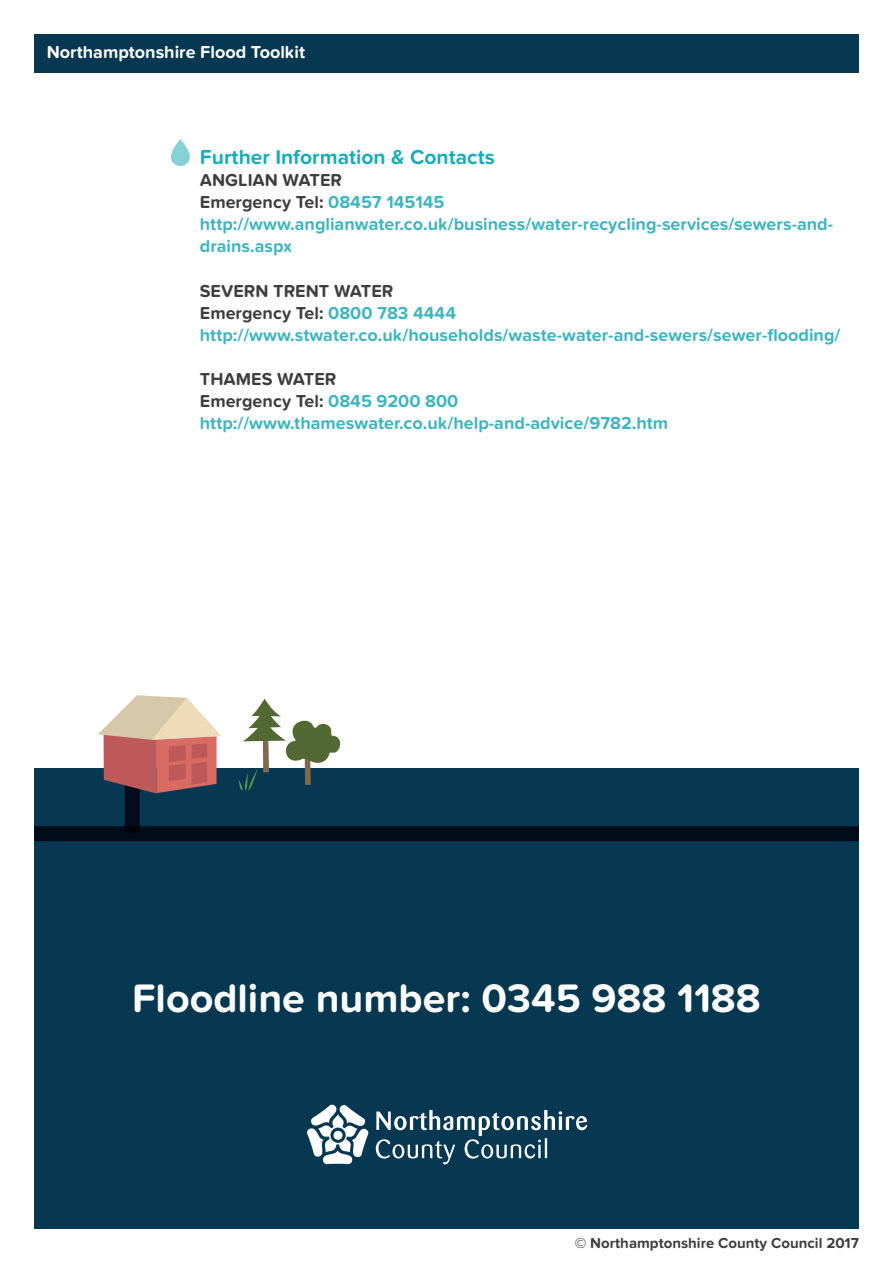
<style>
.page{position:relative;width:893px;height:1263px;background:#fff}
.page>*{position:absolute;margin:0;border:0;box-sizing:border-box;transform-origin:0 0}
.body{font:700 41.25px "Proxima Nova Soft";color:#fff}
.body-2{font:700 21px "Proxima Nova Soft";color:#17aeba}
.body-3{font:700 18px/22px "Proxima Nova Soft";color:#3fb5bf}
.body-4{font:700 18px "Proxima Nova Soft";color:#3e3e3f}
.t1{font:700 18px "Proxima Nova Soft";color:#fff}
.t2{font:700 15px "Proxima Nova Soft";color:#3e3e3f}
.s1{color:#3fb5bf}
</style>
<div class="page">
<div style="left:34px;top:34px;width:825px;height:38px;background:#073851"></div>
<svg style="left:171px;top:139px;width:19px;height:27px"></svg>
<div style="left:34px;top:769px;width:825px;height:460px;background:#073851"></div>
<svg style="left:307px;top:1104px;width:62px;height:60px"></svg>
<svg style="left:376px;top:1110px;width:211px;height:54px"></svg>
<hr style="left:545px;top:1138px;width:2px;height:20px;background:#fff">
<svg style="left:239px;top:699px;width:105px;height:92px"></svg>
<div style="left:125px;top:740px;width:15px;height:93px;background:#000c19"></div>
<div style="left:34px;top:826px;width:825px;height:15px;background:#000c19"></div>
<svg style="left:98px;top:695px;width:123px;height:98px"></svg>
<p class="t1" style="left:47px;top:41px;width:260px">Northamptonshire Flood Toolkit</p>
<p class="body-2" style="left:200px;top:145px;width:296px">Further Information &amp; Contacts</p>
<p class="body-4" style="left:200px;top:170px;width:144px">ANGLIAN WATER</p>
<p class="body-4" style="left:200px;top:192px;width:246px">Emergency Tel: <span class="s1">08457 145145</span></p>
<p class="body-3" style="left:200px;top:214px;width:635px">http://www.anglianwater.co.uk/business/water-recycling-services/sewers-and&shy;drains.aspx</p>
<p class="body-4" style="left:200px;top:280px;width:195px">SEVERN TRENT WATER</p>
<p class="body-4" style="left:200px;top:302px;width:258px">Emergency Tel: <span class="s1">0800 783 4444</span></p>
<p class="body-3" style="left:200px;top:324px;width:642px">http://www.stwater.co.uk/households/waste-water-and-sewers/sewer-flooding/</p>
<p class="body-4" style="left:200px;top:368px;width:138px">THAMES WATER</p>
<p class="body-4" style="left:200px;top:390px;width:260px">Emergency Tel: <span class="s1">0845 9200 800</span></p>
<p class="body-3" style="left:200px;top:412px;width:470px">http://www.thameswater.co.uk/help-and-advice/9782.htm</p>
<p class="body" style="left:132px;top:975px;width:630px">Floodline number: 0345 988 1188</p>
<p class="t2" style="left:575px;top:1234px;width:286px">© Northamptonshire County Council 2017</p>
</div>
